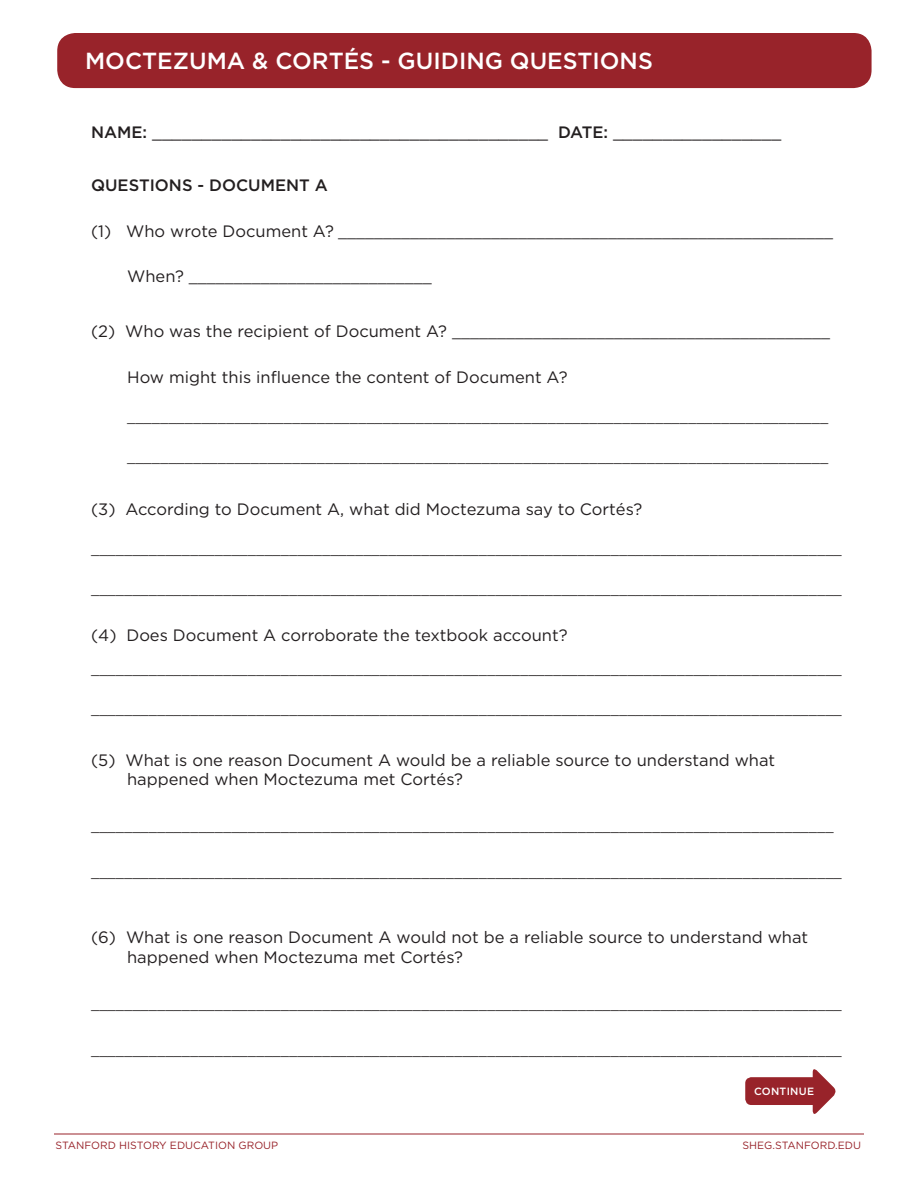
<style>
.page{position:relative;width:918px;height:1188px;background:#fff}
.page>*{position:absolute;margin:0;border:0;box-sizing:border-box;transform-origin:0 0}
.t1{font:500 23.25px "Gotham HTF";color:#fff}
.t2{font:700 18px "Berkeley";color:#231f20}
.t3{font:700 16.5px "Berkeley";color:#231f20}
.t4{font:16.5px/19.8px "Gotham HTF";color:#231f20}
.t5{font:500 16.5px "Gotham HTF";color:#231f20}
.t6{font:10.5px "Gotham HTF";color:#98232a}
.t7{font:500 10.5px "Gotham HTF";letter-spacing:.025em;color:#fff}
.s1{font-weight:500}
.s2{font-family:"Gotham HTF";font-weight:400;font-size:16.5px}
</style>
<div class="page">
<hr style="left:54px;top:1134px;width:810px;height:1px;background:#98232a">
<div style="left:57px;top:33px;width:815px;height:55px;background:#98232a;border-radius:18px"></div>
<div style="left:745px;top:1077px;width:77px;height:28px;background:#98232a;border-radius:6px"></div>
<svg style="left:813px;top:1069px;width:23px;height:45px"></svg>
<h1 class="t1" style="left:85px;top:48px;width:569px">MOCTEZUMA &amp; CORTÉS - GUIDING QUESTIONS</h1>
<p class="t4" style="left:91px;top:122px;width:692px"><span class="s1">NAME:</span> ________________________________________ <span class="s1">DATE:</span> _________________</p>
<p class="t5" style="left:91px;top:176px;width:238px">QUESTIONS - DOCUMENT A</p>
<p class="t2" style="left:91px;top:221px;width:744px"><span class="s2">(1) Who wrote Document A?</span> _______________________________________________________</p>
<p class="t2" style="left:127px;top:267px;width:306px"><span class="s2">When?</span> ___________________________</p>
<p class="t2" style="left:91px;top:322px;width:740px"><span class="s2">(2) Who was the recipient of Document A?</span> __________________________________________</p>
<p class="t4" style="left:127px;top:368px;width:442px">How might this influence the content of Document A?</p>
<p class="t3" style="left:127px;top:409px;width:703px">_____________________________________________________________________________________</p>
<p class="t3" style="left:127px;top:448px;width:703px">_____________________________________________________________________________________</p>
<p class="t4" style="left:91px;top:499px;width:553px">(3) According to Document A, what did Moctezuma say to Cortés?</p>
<p class="t3" style="left:91px;top:540px;width:752px">___________________________________________________________________________________________</p>
<p class="t3" style="left:91px;top:580px;width:752px">___________________________________________________________________________________________</p>
<p class="t4" style="left:91px;top:625px;width:478px">(4) Does Document A corroborate the textbook account?</p>
<p class="t3" style="left:91px;top:660px;width:752px">___________________________________________________________________________________________</p>
<p class="t3" style="left:91px;top:700px;width:752px">___________________________________________________________________________________________</p>
<p class="t4" style="left:127px;top:750px;width:650px;text-indent:-36px">(5) What is one reason Document A would be a reliable source to understand what happened when Moctezuma met Cortés?</p>
<p class="t3" style="left:91px;top:817px;width:744px">__________________________________________________________________________________________</p>
<p class="t3" style="left:91px;top:863px;width:752px">___________________________________________________________________________________________</p>
<p class="t4" style="left:127px;top:927px;width:683px;text-indent:-36px">(6) What is one reason Document A would not be a reliable source to understand what happened when Moctezuma met Cortés?</p>
<p class="t3" style="left:91px;top:995px;width:752px">___________________________________________________________________________________________</p>
<p class="t3" style="left:91px;top:1041px;width:752px">___________________________________________________________________________________________</p>
<p class="t7" style="left:754px;top:1085px;width:62px">CONTINUE</p>
<p class="t6" style="left:56px;top:1140px;width:224px">STANFORD HISTORY EDUCATION GROUP</p>
<p class="t6" style="left:743px;top:1140px;width:120px">SHEG.STANFORD.EDU</p>
</div>
